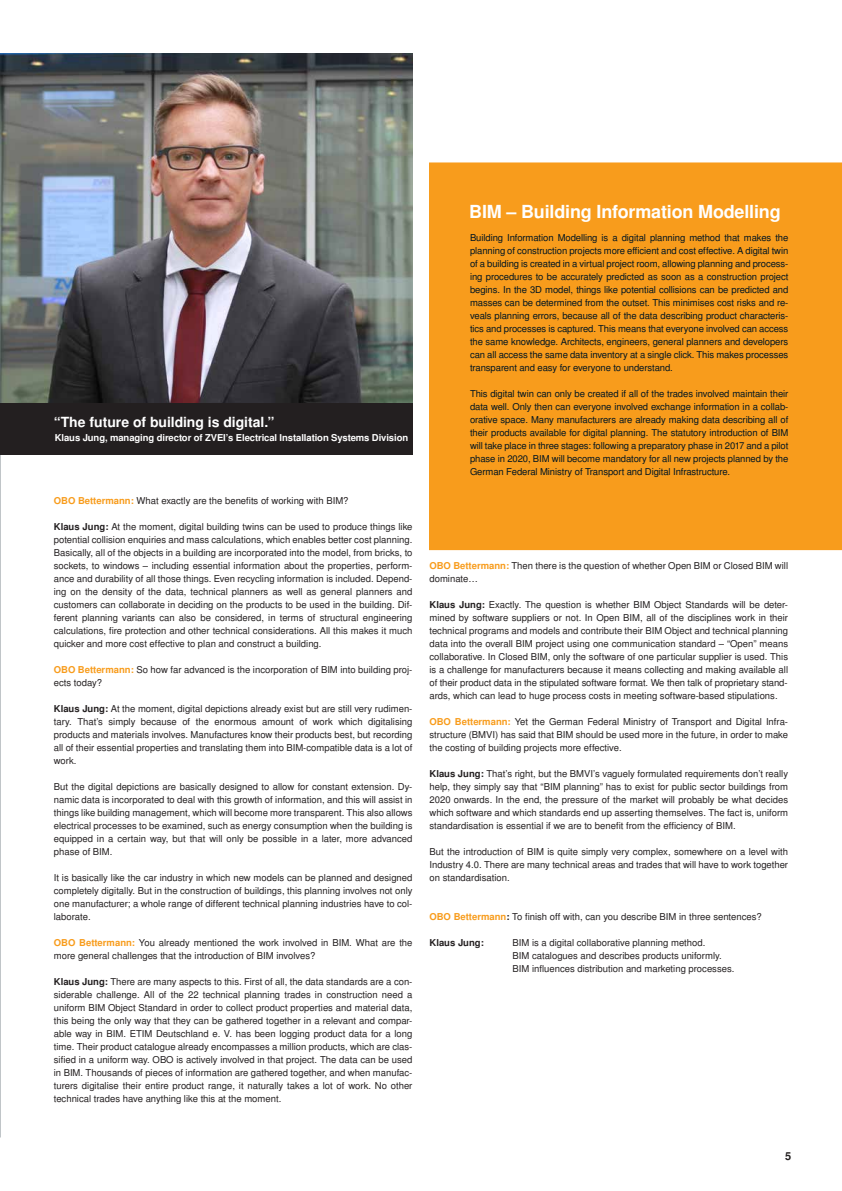
<style>
.page{position:relative;width:842px;height:1191px;background:#fff}
.page>*{position:absolute;margin:0;border:0;box-sizing:border-box;transform-origin:0 0}
.t1{font:700 18px "Nimbus San LOT";letter-spacing:-.01em;color:#fff}
.t2{font:700 14px "Nimbus San LOT";letter-spacing:-.005em;color:#fff}
.t3{font:700 11px "Nimbus San LOT";color:#231f20}
.t4{font:9.5px/13px "Nimbus San LOT";color:#231f20;text-align:justify}
.t5{font:9.5px/13px "Nimbus San LOT";letter-spacing:-.01em;color:#001522;text-align:justify}
.t6{font:700 9.5px "Nimbus San LOT";letter-spacing:-.01em;color:#fff}
.t7{font:700 9.5px "Nimbus San LOT";color:#231f20}
.s1{font-weight:700;color:#f89c1c}
.s2{font-weight:700}
</style>
<div class="page">
<div style="left:429px;top:162px;width:413px;height:388px;background:#f89c1c"></div>
<img style="left:0;top:54px;width:412px;height:349px">
<img style="left:0;top:693px;width:1px;height:203px">
<div style="left:0;top:403px;width:412px;height:51px;background:#231f20"></div>
<h2 class="t2" style="left:54px;top:414px;width:222px">“The future of building is digital.”</h2>
<p class="t6" style="left:55px;top:431px;width:355px">Klaus Jung, managing director of ZVEI’s Electrical Installation Systems Division</p>
<p class="t4" style="left:54px;top:495px;width:296px"><span class="s1">OBO Bettermann:</span> What exactly are the benefits of working with BIM?</p>
<p class="t4" style="left:54px;top:521px;width:360px"><span class="s2">Klaus Jung:</span> At the moment, digital building twins can be used to produce things like potential collision enquiries and mass calculations, which enables better cost planning.<br>Basically, all of the objects in a building are incorporated into the model, from bricks, to sockets, to windows – including essential information about the properties, perform&shy;ance and durability of all those things. Even recycling information is included. Depend&shy;ing on the density of the data, technical planners as well as general planners and customers can collaborate in deciding on the products to be used in the building. Dif&shy;ferent planning variants can also be considered, in terms of structural engineering calculations, fire protection and other technical considerations. All this makes it much quicker and more cost effective to plan and construct a building.</p>
<p class="t4" style="left:54px;top:664px;width:360px"><span class="s1">OBO Bettermann:</span> So how far advanced is the incorporation of BIM into building proj&shy;ects today?</p>
<p class="t4" style="left:54px;top:703px;width:360px"><span class="s2">Klaus Jung:</span> At the moment, digital depictions already exist but are still very rudimen&shy;tary. That’s simply because of the enormous amount of work which digitalising products and materials involves. Manufactures know their products best, but recording all of their essential properties and translating them into BIM-compatible data is a lot of work.</p>
<p class="t4" style="left:54px;top:781px;width:360px">But the digital depictions are basically designed to allow for constant extension. Dy&shy;namic data is incorporated to deal with this growth of information, and this will assist in things like building management, which will become more transparent. This also allows electrical processes to be examined, such as energy consumption when the building is equipped in a certain way, but that will only be possible in a later, more advanced phase of BIM.</p>
<p class="t4" style="left:54px;top:871px;width:360px">It is basically like the car industry in which new models can be planned and designed completely digitally. But in the construction of buildings, this planning involves not only one manufacturer; a whole range of different technical planning industries have to col&shy;laborate.</p>
<p class="t4" style="left:54px;top:936px;width:360px"><span class="s1">OBO Bettermann:</span> You already mentioned the work involved in BIM. What are the more general challenges that the introduction of BIM involves?</p>
<p class="t4" style="left:54px;top:975px;width:360px"><span class="s2">Klaus Jung:</span> There are many aspects to this. First of all, the data standards are a con&shy;siderable challenge. All of the 22 technical planning trades in construction need a uniform BIM Object Standard in order to collect product properties and material data, this being the only way that they can be gathered together in a relevant and compar&shy;able way in BIM. ETIM Deutschland e. V. has been logging product data for a long time. Their product catalogue already encompasses a million products, which are clas&shy;sified in a uniform way. OBO is actively involved in that project. The data can be used in BIM. Thousands of pieces of information are gathered together, and when manufac&shy;turers digitalise their entire product range, it naturally takes a lot of work. No other technical trades have anything like this at the moment.</p>
<h1 class="t1" style="left:469px;top:200px;width:313px">BIM – Building Information Modelling</h1>
<p class="t5" style="left:470px;top:231px;width:320px">Building Information Modelling is a digital planning method that makes the planning of construction projects more efficient and cost effective. A digital twin of a building is created in a virtual project room, allowing planning and process&shy;ing procedures to be accurately predicted as soon as a construction project begins. In the 3D model, things like potential collisions can be predicted and masses can be determined from the outset. This minimises cost risks and re&shy;veals planning errors, because all of the data describing product characteris&shy;tics and processes is captured. This means that everyone involved can access the same knowledge. Architects, engineers, general planners and developers can all access the same data inventory at a single click. This makes processes transparent and easy for everyone to understand.</p>
<p class="t5" style="left:470px;top:387px;width:320px">This digital twin can only be created if all of the trades involved maintain their data well. Only then can everyone involved exchange information in a collab&shy;orative space. Many manufacturers are already making data describing all of their products available for digital planning. The statutory introduction of BIM will take place in three stages: following a preparatory phase in 2017 and a pilot phase in 2020, BIM will become mandatory for all new projects planned by the German Federal Ministry of Transport and Digital Infrastructure.</p>
<p class="t4" style="left:429px;top:559px;width:360px"><span class="s1">OBO Bettermann:</span> Then there is the question of whether Open BIM or Closed BIM will dominate…</p>
<p class="t4" style="left:429px;top:598px;width:360px"><span class="s2">Klaus Jung:</span> Exactly. The question is whether BIM Object Standards will be deter&shy;mined by software suppliers or not. In Open BIM, all of the disciplines work in their technical programs and models and contribute their BIM Object and technical planning data into the overall BIM project using one communication standard – “Open” means collaborative. In Closed BIM, only the software of one particular supplier is used. This is a challenge for manufacturers because it means collecting and making available all of their product data in the stipulated software format. We then talk of proprietary stand&shy;ards, which can lead to huge process costs in meeting software-based stipulations.</p>
<p class="t4" style="left:429px;top:715px;width:360px"><span class="s1">OBO Bettermann:</span> Yet the German Federal Ministry of Transport and Digital Infra&shy;structure (BMVI) has said that BIM should be used more in the future, in order to make the costing of building projects more effective.</p>
<p class="t4" style="left:429px;top:767px;width:360px"><span class="s2">Klaus Jung:</span> That’s right, but the BMVI’s vaguely formulated requirements don’t really help, they simply say that “BIM planning” has to exist for public sector buildings from 2020 onwards. In the end, the pressure of the market will probably be what decides which software and which standards end up asserting themselves. The fact is, uniform standardisation is essential if we are to benefit from the efficiency of BIM.</p>
<p class="t4" style="left:429px;top:845px;width:360px">But the introduction of BIM is quite simply very complex, somewhere on a level with Industry 4.0. There are many technical areas and trades that will have to work together on standardisation.</p>
<p class="t4" style="left:429px;top:910px;width:334px"><span class="s1">OBO Bettermann</span><span class="s2">:</span> To finish off with, can you describe BIM in three sentences?</p>
<p class="t7" style="left:429px;top:937px;width:56px">Klaus Jung:</p>
<p class="t4" style="left:512px;top:936px;width:223px;text-align:left">BIM is a digital collaborative planning method.<br>BIM catalogues and describes products uniformly.<br>BIM influences distribution and marketing processes.</p>
<p class="t3" style="left:785px;top:1149px;width:8px">5</p>
</div>
